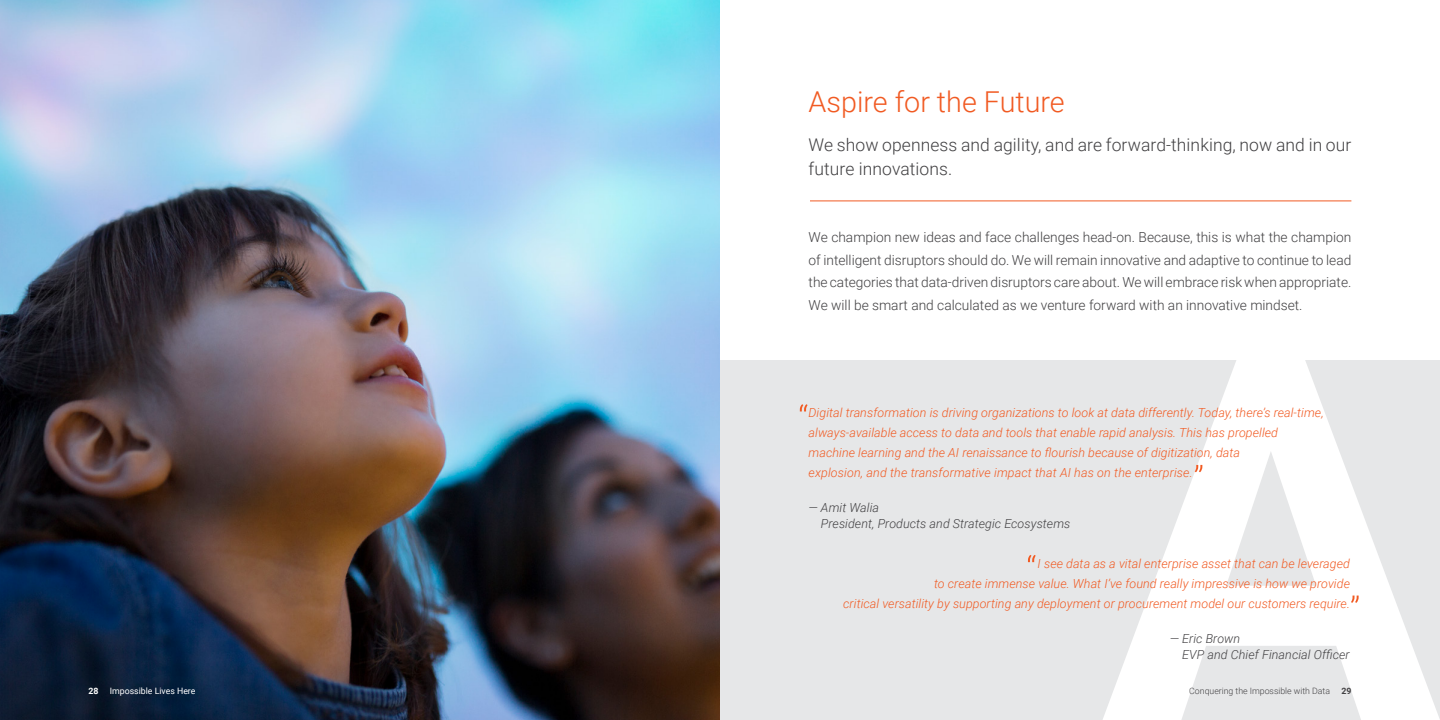
<style>
.page{position:relative;width:1440px;height:720px;background:#fff}
.page>*{position:absolute;margin:0;border:0;box-sizing:border-box;transform-origin:0 0}
.t1{font:300 28.75px "Roboto";color:#f15a22}
.t2{font:300 17.5px/23.8px "Roboto";letter-spacing:.005em;color:#414042}
.t3{font:300 13.75px/22.5px "Roboto";color:#414042;text-align:justify}
.t4{font:italic 300 12.5px/20px "Roboto";letter-spacing:.005em;color:#f15a22}
.t5{font:italic 300 12.5px/16.2px "Roboto";letter-spacing:.005em;color:#414042}
.t6{font:300 8.75px "Roboto";color:#414042}
.t7{font:8.75px "Roboto";color:#fff}
.t8{font:700 8.75px "Roboto";color:#fff}
.t9{font:700 8.75px "Roboto";color:#414042}
</style>
<div class="page">
<div style="left:720px;top:360px;width:720px;height:360px;background:#e6e7e8"></div>
<img style="left:0;top:0;width:720px;height:720px">
<hr style="left:810px;top:201px;width:541px;height:1px;background:#f15a22">
<svg style="left:1103px;top:360px;width:337px;height:360px"></svg>
<svg style="left:1195px;top:465px;width:7px;height:7px"></svg>
<svg style="left:1028px;top:555px;width:8px;height:7px"></svg>
<svg style="left:1351px;top:596px;width:8px;height:7px"></svg>
<svg style="left:800px;top:404px;width:8px;height:7px"></svg>
<h1 class="t1" style="left:809px;top:81px;width:258px">Aspire for the Future</h1>
<h2 class="t2" style="left:809px;top:132px;width:544px">We show openness and agility, and are forward-thinking, now and in our future innovations.</h2>
<p class="t3" style="left:809px;top:226px;width:544px">We champion new ideas and face challenges head-on. Because, this is what the champion of intelligent disruptors should do. We will remain innovative and adaptive to continue to lead the categories that data-driven disruptors care about. We will embrace risk when appropriate.<br>We will be smart and calculated as we venture forward with an innovative mindset.</p>
<p class="t4" style="left:809px;top:402px;width:517px">Digital transformation is driving organizations to look at data differently. Today, there’s real-time, always-available access to data and tools that enable rapid analysis. This has propelled machine learning and the AI renaissance to flourish because of digitization, data<br>explosion, and the transformative impact that AI has on the enterprise.</p>
<p class="t5" style="left:821px;top:499px;width:251px;text-indent:-13px">— Amit Walia<br>President, Products and Strategic Ecosystems</p>
<p class="t4" style="left:843px;top:553px;width:508px;text-align:right">I see data as a vital enterprise asset that can be leveraged<br>to create immense value. What I’ve found really impressive is how we provide<br>critical versatility by supporting any deployment or procurement model our customers require.</p>
<p class="t5" style="left:1182px;top:629px;width:169px;text-indent:-13px">— Eric Brown<br>EVP and Chief Financial Officer</p>
<p class="t8" style="left:89px;top:685px;width:12px">28</p>
<p class="t7" style="left:110px;top:685px;width:87px">Impossible Lives Here</p>
<p class="t6" style="left:1189px;top:685px;width:142px">Conquering the Impossible with Data</p>
<p class="t9" style="left:1341px;top:685px;width:12px">29</p>
</div>
